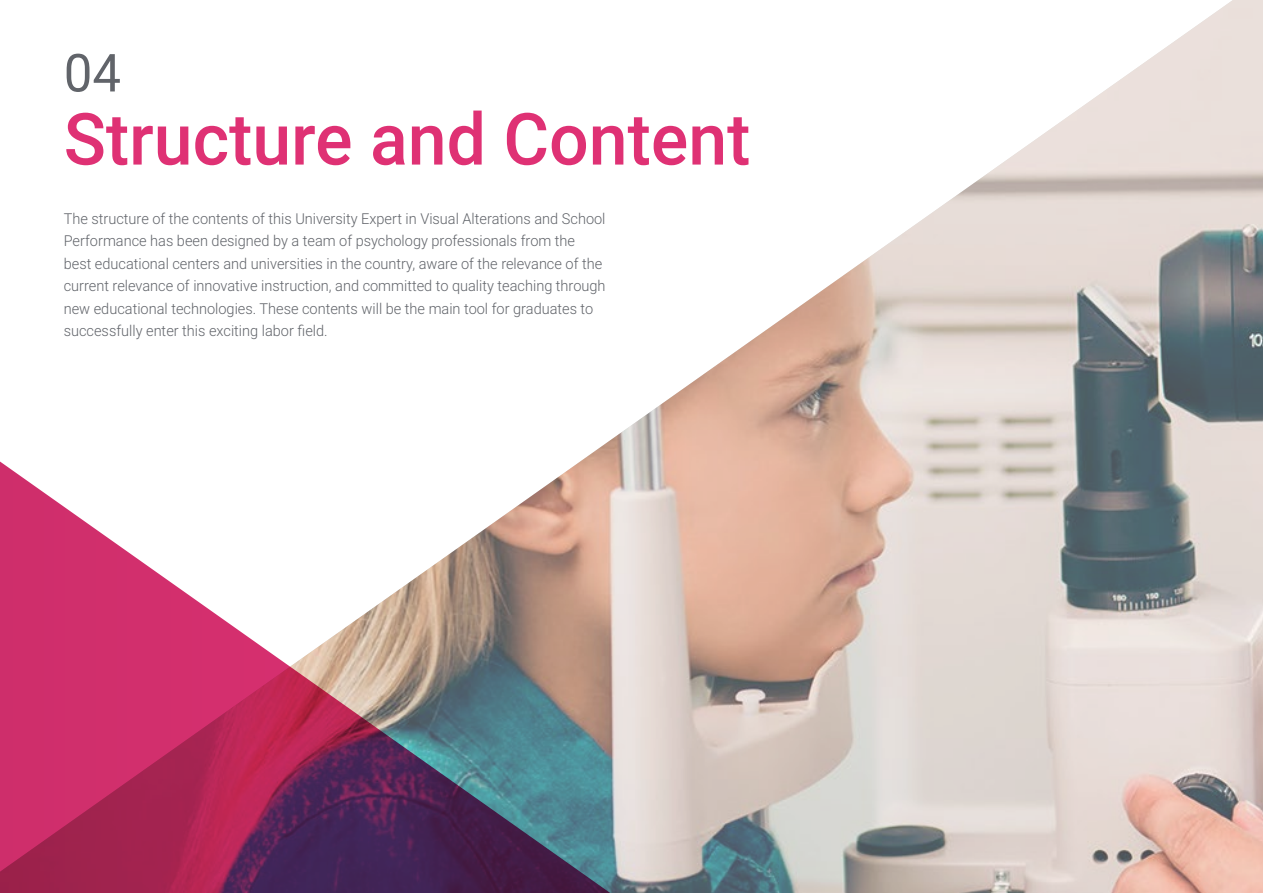
<style>
.page{position:relative;width:1263px;height:893px;background:#fff}
.page>*{position:absolute;margin:0;border:0;box-sizing:border-box;transform-origin:0 0}
.t1{font:500 72px "Roboto";color:#df3174}
.t2{font:52.5px "Roboto";color:#61646a}
.t3{font:300 15px/22.5px "Roboto";color:#61646a}
</style>
<div class="page">
<img style="left:602px;top:0;width:661px;height:893px">
<svg style="left:0;top:446px;width:640px;height:447px"></svg>
<h2 class="t2" style="left:64px;top:36px;width:59px">04</h2>
<h1 class="t1" style="left:64px;top:89px;width:688px">Structure and Content</h1>
<p class="t3" style="left:64px;top:207px;width:543px">The structure of the contents of this University Expert in Visual Alterations and School Performance has been designed by a team of psychology professionals from the best educational centers and universities in the country, aware of the relevance of the current relevance of innovative instruction, and committed to quality teaching through new educational technologies. These contents will be the main tool for graduates to successfully enter this exciting labor field.</p>
</div>
